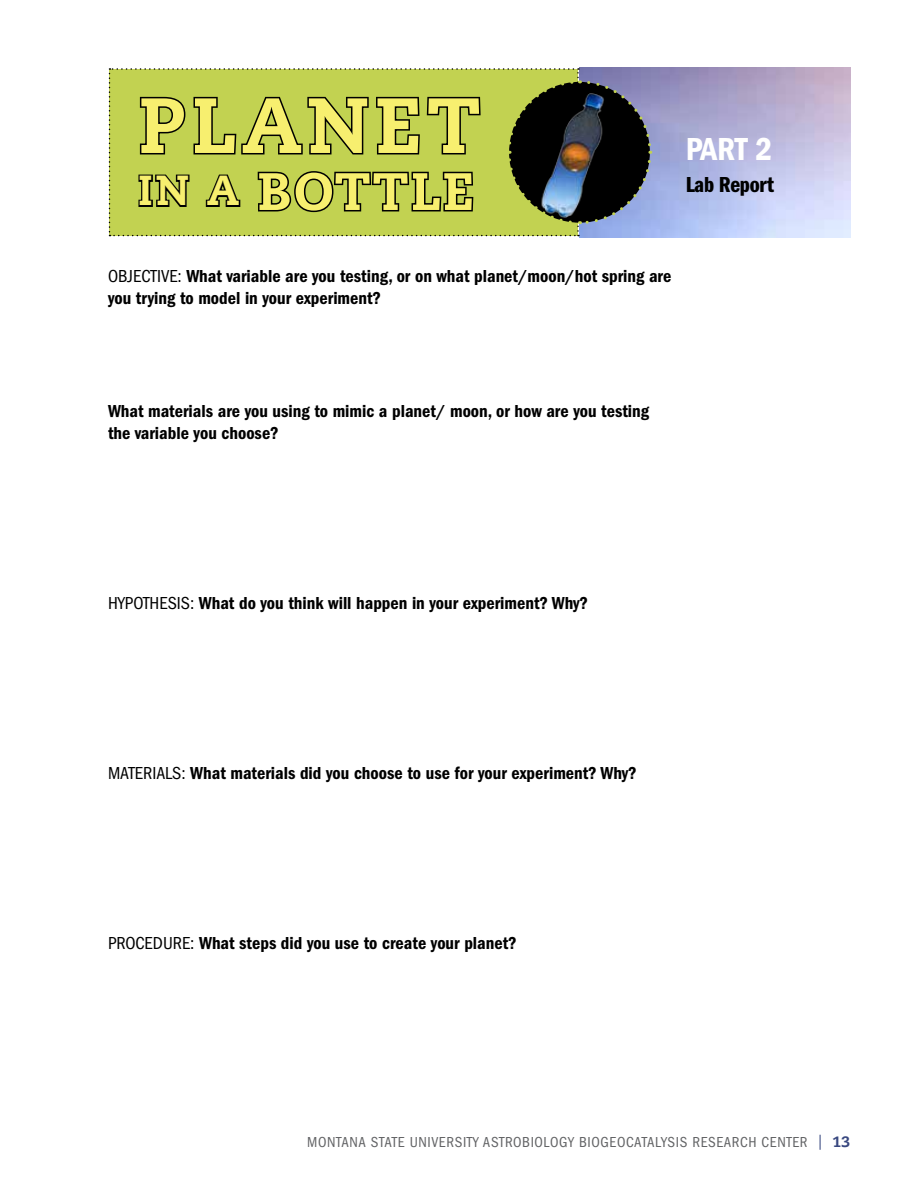
<style>
.page{position:relative;width:918px;height:1188px;background:#fff}
.page>*{position:absolute;margin:0;border:0;box-sizing:border-box;transform-origin:0 0}
.t1{font:800 78px "Caecilia LT Std";letter-spacing:.07em;color:#f7ef6f}
.t2{font:800 52.5px "Caecilia LT Std";letter-spacing:.04em;color:#f7ef6f}
.t3{font:33px "ITC Franklin Gothic Std Dm Cd";color:#fff}
.t4{font:22.5px "ITC Franklin Gothic Std Dm Cp";letter-spacing:-.01em;color:#000;scale:1.14 1}
.t5{font:18px/21.6px "ITC Franklin Gothic Std Dm Cd";color:#000}
.t6{font:condensed 18px "ITC Franklin Gothic Std";color:#000}
.t7{font:condensed 15px "ITC Franklin Gothic Std";letter-spacing:.04em;color:#636466}
.t8{font:800 15px "Caecilia LT Std";color:#394880}
.s1{font-size:42px}
.s2{font-family:"ITC Franklin Gothic Std";font-stretch:condensed}
.s3{font-family:"ITC Franklin Gothic Std";font-weight:400;font-stretch:condensed}
</style>
<div class="page">
<svg style="left:109px;top:68px;width:544px;height:168px;background:#8d9946"></svg>
<h1 class="t1" style="left:138px;top:77px;width:344px">PLANET</h1>
<h2 class="t2" style="left:138px;top:159px;width:337px"><span class="s1">IN A</span> BOTTLE</h2>
<p class="t4" style="left:686px;top:172px;width:79px">Lab Report</p>
<h3 class="t3" style="left:686px;top:130px;width:88px">PART 2</h3>
<p class="t5" style="left:108px;top:266px;width:565px"><span class="s2">OBJECTIVE:</span> What variable are you testing, or on what planet/moon/hot spring are you trying to model in your experiment?</p>
<p class="t5" style="left:108px;top:401px;width:543px">What materials are you using to mimic a planet/ moon, or how are you testing the variable you choose?</p>
<p class="t6" style="left:108px;top:593px;width:19px">HYPOTHESIS</p>
<p class="t5" style="left:190px;top:592px;width:399px"><span class="s2">:</span> What do you think will happen in your experiment? Why?</p>
<p class="t6" style="left:108px;top:763px;width:21px">MATERIALS</p>
<p class="t5" style="left:182px;top:762px;width:457px"><span class="s2">:</span> What materials did you choose to use for your experiment? Why?</p>
<p class="t6" style="left:108px;top:933px;width:19px">PROCE</p>
<p class="t5" style="left:153px;top:933px;width:365px"><span class="s2">DURE:</span> What steps did you use to create your planet?</p>
<p class="t7" style="left:307px;top:1134px;width:20px">MONTANA</p>
<p class="t7" style="left:371px;top:1134px;width:16px">STATE</p>
<p class="t7" style="left:410px;top:1134px;width:37px">UNIVERSITY</p>
<p class="t7" style="left:483px;top:1134px;width:9px">ASTROBIOLOGY</p>
<p class="t7" style="left:579px;top:1134px;width:9px">BIOGEOCATALYSIS</p>
<p class="t7" style="left:692px;top:1134px;width:9px">RESEARCH</p>
<p class="t7" style="left:762px;top:1134px;width:9px">CENTER</p>
<p class="t8" style="left:817px;top:1133px;width:35px"><span class="s3">|</span> 13</p>
</div>
